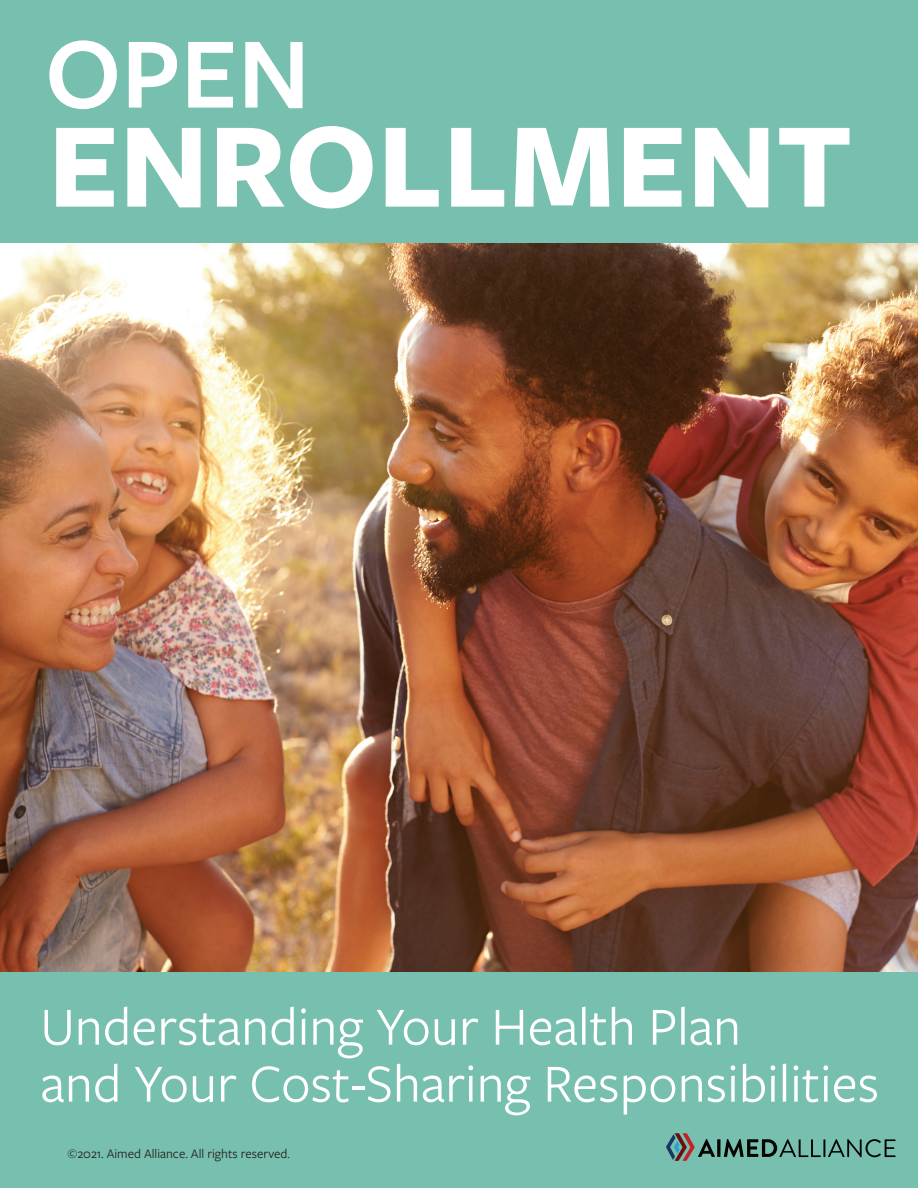
<style>
.page{position:relative;width:918px;height:1188px;background:#77bfae}
.page>*{position:absolute;margin:0;border:0;box-sizing:border-box;transform-origin:0 0}
.t1{font:700 126px "Freight Sans Pro";color:#fff}
.t2{font:600 105px "Freight Sans Pro";color:#fff}
.t3{font:55.5px/57px "Freight Sans Pro";color:#fff}
.t4{font:13.5px "Freight Sans Pro";color:#231f20}
</style>
<div class="page">
<img style="left:0;top:244px;width:918px;height:728px">
<svg style="left:666px;top:1133px;width:49px;height:28px"></svg>
<hr style="left:717px;top:1139px;width:3px;height:18px;background:#040503">
<svg style="left:724px;top:1139px;width:171px;height:18px"></svg>
<h2 class="t2" style="left:45px;top:2px;width:267px">OPEN</h2>
<h1 class="t1" style="left:48px;top:79px;width:806px">ENROLLMENT</h1>
<p class="t3" style="left:40px;top:996px;width:840px">Understanding Your Health Plan<br>and Your Cost-Sharing Responsibilities</p>
<p class="t4" style="left:68px;top:1144px;width:224px">©2021. Aimed Alliance. All rights reserved.</p>
</div>
